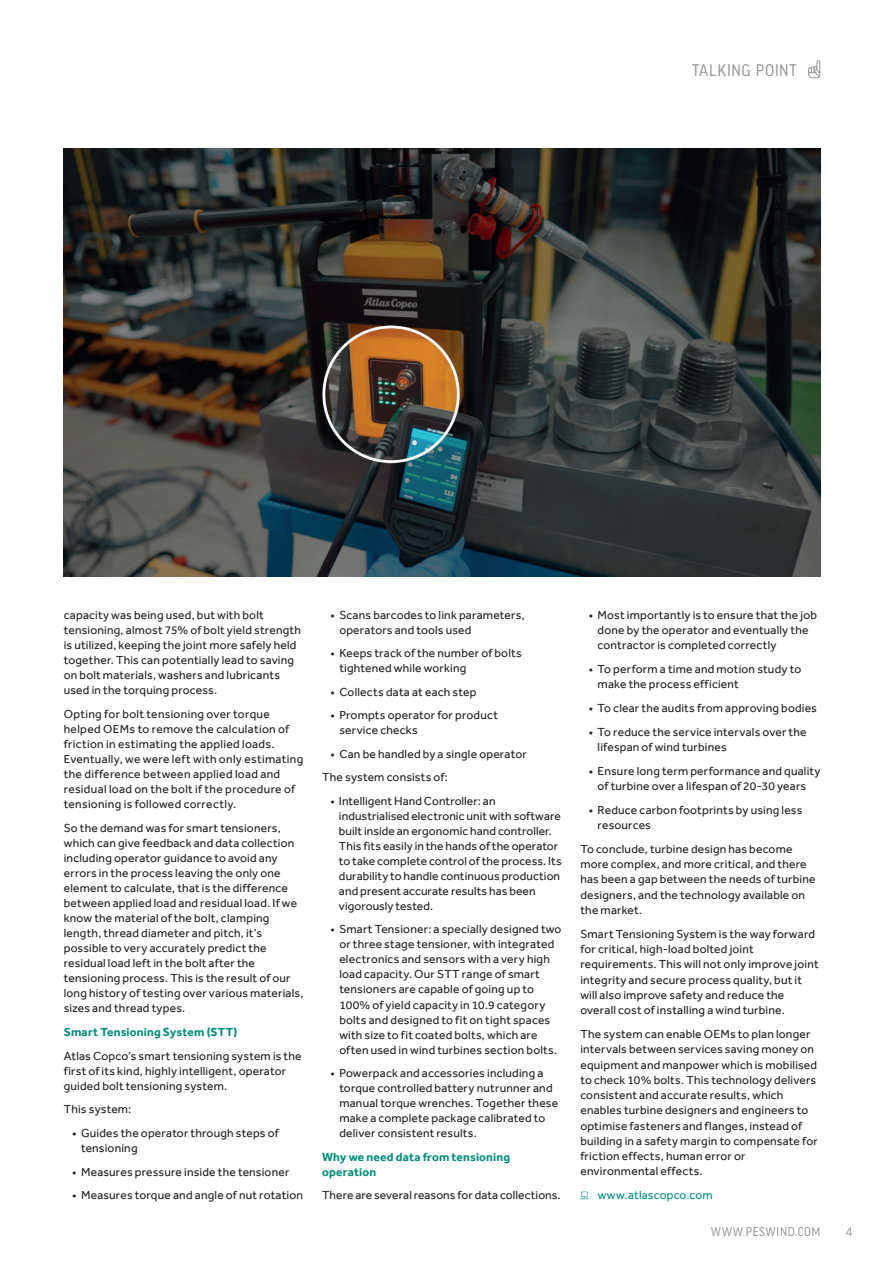
<style>
.page{position:relative;width:893px;height:1263px;background:#fff}
.page>*{position:absolute;margin:0;border:0;box-sizing:border-box;transform-origin:0 0}
.Page_head_2015{font:18px "Good Headline Pro Narr";letter-spacing:.03em;color:#939598}
.t1{font:13.5px "Good Headline Pro Narr";letter-spacing:.035em;color:#939598}
.Body_Copy_2015{font:12px/15px "Effra";letter-spacing:.015em;color:#231f20}
.Body_Copy_2015-2{font:700 12px/15px "Effra";letter-spacing:.015em;color:#008c7b}
.Body_Copy_2015-3{font:12px "Effra";letter-spacing:.015em;color:#008c7b}
</style>
<div class="page">
<div style="left:817px;top:60px;width:3px;height:14px;border:1px solid #939598"></div>
<svg style="left:808px;top:61px;width:13px;height:17px"></svg>
<img style="left:64px;top:149px;width:757px;height:427px">
<svg style="left:580px;top:1192px;width:8px;height:7px"></svg>
<p class="Page_head_2015" style="left:692px;top:61px;width:106px">TALKING POINT</p>
<p class="Body_Copy_2015" style="left:64px;top:607px;width:239px">capacity was being used, but with bolt tensioning, almost 75% of bolt yield strength is utilized, keeping the joint more safely held together. This can potentially lead to saving on bolt materials, washers and lubricants used in the torquing process.</p>
<p class="Body_Copy_2015" style="left:64px;top:706px;width:241px">Opting for bolt tensioning over torque helped OEMs to remove the calculation of friction in estimating the applied loads.<br>Eventually, we were left with only estimating the difference between applied load and residual load on the bolt if the procedure of tensioning is followed correctly.</p>
<p class="Body_Copy_2015" style="left:64px;top:820px;width:241px">So the demand was for smart tensioners, which can give feedback and data collection including operator guidance to avoid any errors in the process leaving the only one element to calculate, that is the difference between applied load and residual load. If we know the material of the bolt, clamping length, thread diameter and pitch, it’s possible to very accurately predict the residual load left in the bolt after the tensioning process. This is the result of our long history of testing over various materials, sizes and thread types.</p>
<p class="Body_Copy_2015-2" style="left:64px;top:1024px;width:175px">Smart Tensioning System (STT)</p>
<p class="Body_Copy_2015" style="left:64px;top:1048px;width:239px">Atlas Copco’s smart tensioning system is the first of its kind, highly intelligent, operator guided bolt tensioning system.</p>
<p class="Body_Copy_2015" style="left:64px;top:1102px;width:69px">This system:</p>
<p class="Body_Copy_2015" style="left:81px;top:1125px;width:199px;text-indent:-9px">• Guides the operator through steps of tensioning</p>
<p class="Body_Copy_2015" style="left:72px;top:1164px;width:219px">• Measures pressure inside the tensioner</p>
<p class="Body_Copy_2015" style="left:72px;top:1187px;width:232px">• Measures torque and angle of nut rotation</p>
<p class="Body_Copy_2015" style="left:339px;top:607px;width:187px;text-indent:-9px">• Scans barcodes to link parameters, operators and tools used</p>
<p class="Body_Copy_2015" style="left:339px;top:645px;width:184px;text-indent:-9px">• Keeps track of the number of bolts tightened while working</p>
<p class="Body_Copy_2015" style="left:331px;top:684px;width:147px">• Collects data at each step</p>
<p class="Body_Copy_2015" style="left:339px;top:707px;width:160px;text-indent:-9px">• Prompts operator for product service checks</p>
<p class="Body_Copy_2015" style="left:331px;top:746px;width:198px">• Can be handled by a single operator</p>
<p class="Body_Copy_2015" style="left:322px;top:770px;width:127px">The system consists of:</p>
<p class="Body_Copy_2015" style="left:339px;top:793px;width:224px;text-indent:-8px">• Intelligent Hand Controller: an industrialised electronic unit with software built inside an ergonomic hand controller.<br>This fits easily in the hands of the operator to take complete control of the process. Its durability to handle continuous production and present accurate results has been vigorously tested.</p>
<p class="Body_Copy_2015" style="left:339px;top:922px;width:224px;text-indent:-9px">• Smart Tensioner: a specially designed two or three stage tensioner, with integrated electronics and sensors with a very high load capacity. Our STT range of smart tensioners are capable of going up to 100% of yield capacity in 10.9 category bolts and designed to fit on tight spaces with size to fit coated bolts, which are often used in wind turbines section bolts.</p>
<p class="Body_Copy_2015" style="left:339px;top:1065px;width:220px;text-indent:-9px">• Powerpack and accessories including a torque controlled battery nutrunner and manual torque wrenches. Together these make a complete package calibrated to deliver consistent results.</p>
<p class="Body_Copy_2015-2" style="left:322px;top:1149px;width:190px">Why we need data from tensioning operation</p>
<p class="Body_Copy_2015" style="left:322px;top:1187px;width:240px">There are several reasons for data collections.</p>
<p class="Body_Copy_2015" style="left:598px;top:607px;width:221px;text-indent:-9px">• Most importantly is to ensure that the job done by the operator and eventually the contractor is completed correctly</p>
<p class="Body_Copy_2015" style="left:598px;top:661px;width:205px;text-indent:-9px">• To perform a time and motion study to make the process efficient</p>
<p class="Body_Copy_2015" style="left:589px;top:700px;width:230px">• To clear the audits from approving bodies</p>
<p class="Body_Copy_2015" style="left:598px;top:724px;width:211px;text-indent:-9px">• To reduce the service intervals over the lifespan of wind turbines</p>
<p class="Body_Copy_2015" style="left:589px;top:763px;width:233px;text-align:center">• Ensure long term performance and quality of turbine over a lifespan of 20-30 years</p>
<p class="Body_Copy_2015" style="left:598px;top:802px;width:206px;text-indent:-9px">• Reduce carbon footprints by using less resources</p>
<p class="Body_Copy_2015" style="left:580px;top:841px;width:237px">To conclude, turbine design has become more complex, and more critical, and there has been a gap between the needs of turbine designers, and the technology available on the market.</p>
<p class="Body_Copy_2015" style="left:580px;top:926px;width:240px">Smart Tensioning System is the way forward for critical, high-load bolted joint requirements. This will not only improve joint integrity and secure process quality, but it will also improve safety and reduce the overall cost of installing a wind turbine.</p>
<p class="Body_Copy_2015" style="left:580px;top:1026px;width:239px">The system can enable OEMs to plan longer intervals between services saving money on equipment and manpower which is mobilised to check 10% bolts. This technology delivers consistent and accurate results, which enables turbine designers and engineers to optimise fasteners and flanges, instead of building in a safety margin to compensate for friction effects, human error or environmental effects.</p>
<p class="Body_Copy_2015-3" style="left:598px;top:1188px;width:117px">www.atlascopco.com</p>
<p class="t1" style="left:711px;top:1225px;width:111px">WWW.PESWIND.COM</p>
<p class="t1" style="left:846px;top:1225px;width:7px">4</p>
</div>
